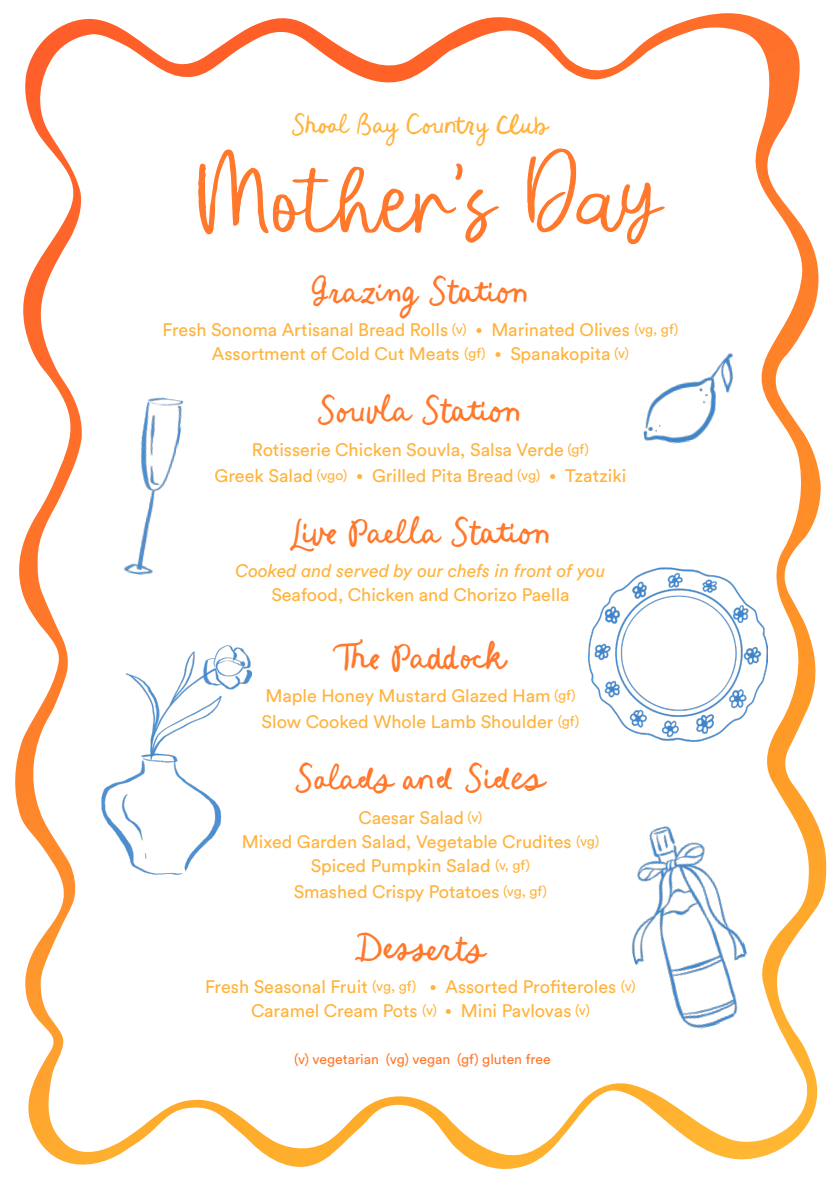
<style>
.page{position:relative;width:840px;height:1191px;background:#fff}
.page>*{position:absolute;margin:0;border:0;box-sizing:border-box;transform-origin:0 0}
.t1{font:119.8px "Sista Planteria Script";color:#ff782c}
.t2{font:32px "Limoncello Recipe";color:#ff782c}
.t3{font:24px "Limoncello Recipe";color:#ffb33c}
.t4{font:18px "Circular Std";color:#ffb33c}
.t5{font:italic 18px/24px "Circular Std";color:#ffb33c;text-align:center}
.t6{font:14px "Circular Std";color:#ff782c}
.s1{font-size:14px}
.s2{font-size:12px}
.s3{font-style:normal}
</style>
<div class="page">
<img style="left:15px;top:13px;width:812px;height:1156px">
<img style="left:102px;top:646px;width:149px;height:228px">
<img style="left:635px;top:353px;width:107px;height:94px">
<img style="left:602px;top:814px;width:160px;height:227px">
<img style="left:120px;top:395px;width:65px;height:182px">
<img style="left:588px;top:568px;width:178px;height:174px">
<p class="t3" style="left:292px;top:109px;width:258px">Shoal Bay Country Club</p>
<p class="t1" style="left:194px;top:127px;width:463px">Mother’s Day</p>
<p class="t2" style="left:311px;top:271px;width:221px">Grazing Station</p>
<p class="t4" style="left:162px;top:319px;width:517px">Fresh Sonoma Artisanal Bread Rolls <span class="s1">(v)</span> <span class="s2">•</span> Marinated Olives <span class="s1">(vg, gf)</span></p>
<p class="t4" style="left:212px;top:343px;width:418px">Assortment of Cold Cut Meats <span class="s1">(gf)</span> <span class="s2">•</span> Spanakopita <span class="s1">(v)</span></p>
<p class="t2" style="left:318px;top:391px;width:207px">Souvla Station</p>
<p class="t4" style="left:252px;top:438px;width:338px">Rotisserie Chicken Souvla, Salsa Verde <span class="s1">(gf)</span></p>
<p class="t4" style="left:214px;top:464px;width:413px">Greek Salad <span class="s1">(vgo)</span> <span class="s2">•</span> Grilled Pita Bread <span class="s1">(vg)</span> <span class="s2">•</span> Tzatziki</p>
<p class="t2" style="left:289px;top:512px;width:265px">Live Paella Station</p>
<p class="t5" style="left:235px;top:558px;width:371px">Cooked and served by our chefs in front of you<br><span class="s3">Seafood, Chicken and Chorizo Paella</span></p>
<p class="t2" style="left:334px;top:637px;width:173px">The Paddock</p>
<p class="t4" style="left:265px;top:685px;width:311px">Maple Honey Mustard Glazed Ham <span class="s1">(gf)</span></p>
<p class="t4" style="left:261px;top:711px;width:319px">Slow Cooked Whole Lamb Shoulder <span class="s1">(gf)</span></p>
<p class="t2" style="left:295px;top:758px;width:254px">Salads and Sides</p>
<p class="t4" style="left:358px;top:806px;width:125px">Caesar Salad <span class="s1">(v)</span></p>
<p class="t4" style="left:242px;top:830px;width:359px">Mixed Garden Salad, Vegetable Crudites <span class="s1">(vg)</span></p>
<p class="t4" style="left:311px;top:854px;width:220px">Spiced Pumpkin Salad <span class="s1">(v, gf)</span></p>
<p class="t4" style="left:294px;top:880px;width:254px">Smashed Crispy Potatoes <span class="s1">(vg, gf)</span></p>
<p class="t2" style="left:355px;top:928px;width:133px">Desserts</p>
<p class="t4" style="left:205px;top:975px;width:432px">Fresh Seasonal Fruit <span class="s1">(vg, gf)</span> <span class="s2">•</span> Assorted Profiteroles <span class="s1">(v)</span></p>
<p class="t4" style="left:251px;top:999px;width:340px">Caramel Cream Pots <span class="s1">(v)</span> <span class="s2">•</span> Mini Pavlovas <span class="s1">(v)</span></p>
<p class="t6" style="left:294px;top:1050px;width:258px">(v) vegetarian (vg) vegan (gf) gluten free</p>
</div>
